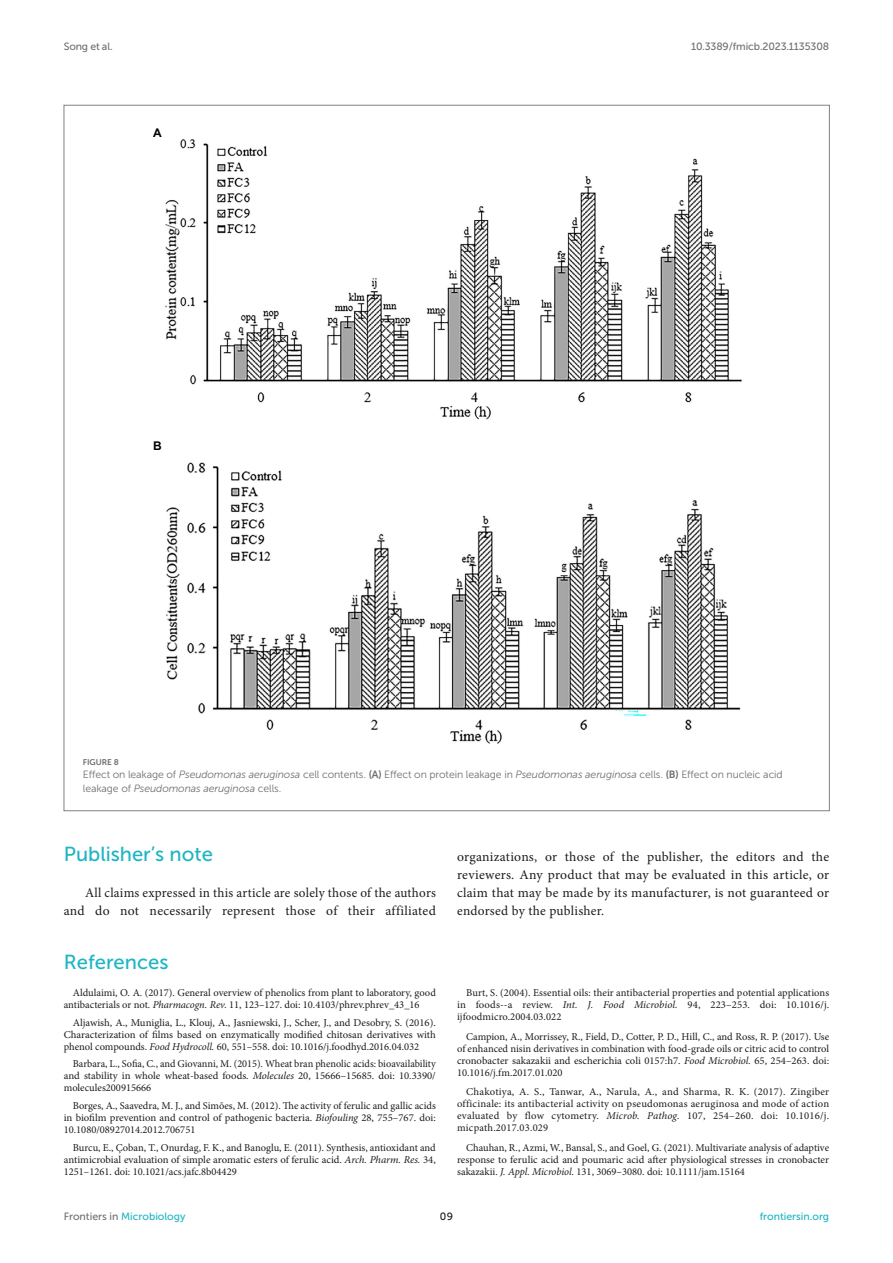
<style>
.page{position:relative;width:893px;height:1263px;background:#fff}
.page>*{position:absolute;margin:0;border:0;box-sizing:border-box;transform-origin:0 0}
.HEAD_1{font:20.25px "Museo Sans 500";color:#1db5c3}
.REF_HD{font:20.25px "Museo Sans 500";color:#1db5c3}
.TEXT_FLUSH{font:13.5px/18px "Minion Pro";letter-spacing:.02em;color:#1b1c1b;text-align:right}
.t1{font:700 12px "Arial";color:#000}
.REF{font:10.5px/12px "Minion Pro";color:#1b1c1b;text-align:justify}
.FIG_LEG{font:10.5px/13.5px "Museo Sans 300";letter-spacing:-.01em;color:#706f70}
.t2{font:10.5px "Museo Sans 500";color:#1db5c3}
.t3{font:10.5px "Museo Sans 500";letter-spacing:-.015em;color:#706f70}
.t4{font:10.5px "Museo Sans 500";color:#1b1c1b}
.FIG_HD{font:8.25px "Museo Sans 700";letter-spacing:-.01em;color:#706f70}
.s1{font-style:italic}
.s2{font-family:"Museo Sans 700"}
.s3{color:#706f70}
</style>
<div class="page">
<img style="left:165px;top:139px;width:577px;height:605px">
<p class="t3" style="left:64px;top:41px;width:50px">Song et al.</p>
<p class="t3" style="left:691px;top:41px;width:140px">10.3389/fmicb.2023.1135308</p>
<p class="t1" style="left:153px;top:124px;width:10px">A</p>
<p class="t1" style="left:153px;top:437px;width:10px">B</p>
<p class="FIG_HD" style="left:83px;top:757px;width:37px">FIGURE 8</p>
<p class="FIG_LEG" style="left:83px;top:768px;width:701px">Effect on leakage of <span class="s1">Pseudomonas aeruginosa</span> cell contents. <span class="s2">(A)</span> Effect on protein leakage in <span class="s1">Pseudomonas aeruginosa</span> cells. <span class="s2">(B)</span> Effect on nucleic acid leakage of <span class="s1">Pseudomonas aeruginosa</span> cells.</p>
<p class="HEAD_1" style="left:64px;top:843px;width:151px">Publisher’s note</p>
<p class="TEXT_FLUSH" style="left:64px;top:884px;width:374px">All claims expressed in this article are solely those of the authors and do not necessarily represent those of their affiliated</p>
<p class="REF_HD" style="left:64px;top:951px;width:106px">References</p>
<p class="REF" style="left:64px;top:987px;width:374px;text-indent:9px">Aldulaimi, O. A. (2017). General overview of phenolics from plant to laboratory, good antibacterials or not. <span class="s1">Pharmacogn. Rev.</span> 11, 123–127. doi: 10.4103/phrev.phrev_43_16</p>
<p class="REF" style="left:64px;top:1017px;width:374px;text-indent:9px">Aljawish, A., Muniglia, L., Klouj, A., Jasniewski, J., Scher, J., and Desobry, S. (2016).<br>Characterization of films based on enzymatically modified chitosan derivatives with phenol compounds. <span class="s1">Food Hydrocoll.</span> 60, 551–558. doi: 10.1016/j.foodhyd.2016.04.032</p>
<p class="REF" style="left:64px;top:1057px;width:374px;text-indent:9px">Barbara, L., Sofia, C., and Giovanni, M. (2015). Wheat bran phenolic acids: bioavailability and stability in whole wheat-based foods. <span class="s1">Molecules</span> 20, 15666–15685. doi: 10.3390/ molecules200915666</p>
<p class="REF" style="left:64px;top:1099px;width:374px;text-indent:9px">Borges, A., Saavedra, M. J., and Simões, M. (2012). The activity of ferulic and gallic acids in biofilm prevention and control of pathogenic bacteria. <span class="s1">Biofouling</span> 28, 755–767. doi:<br>10.1080/08927014.2012.706751</p>
<p class="REF" style="left:64px;top:1141px;width:374px;text-indent:9px">Burcu, E., Çoban, T., Onurdag, F. K., and Banoglu, E. (2011). Synthesis, antioxidant and antimicrobial evaluation of simple aromatic esters of ferulic acid. <span class="s1">Arch. Pharm. Res.</span> 34, 1251–1261. doi: 10.1021/acs.jafc.8b04429</p>
<p class="TEXT_FLUSH" style="left:457px;top:848px;width:374px;text-align:justify">organizations, or those of the publisher, the editors and the reviewers. Any product that may be evaluated in this article, or claim that may be made by its manufacturer, is not guaranteed or endorsed by the publisher.</p>
<p class="REF" style="left:457px;top:987px;width:374px;text-indent:9px">Burt, S. (2004). Essential oils: their antibacterial properties and potential applications in foods--a review. <span class="s1">Int. J. Food Microbiol.</span> 94, 223–253. doi: 10.1016/j. ijfoodmicro.2004.03.022</p>
<p class="REF" style="left:457px;top:1030px;width:374px;text-indent:9px">Campion, A., Morrissey, R., Field, D., Cotter, P. D., Hill, C., and Ross, R. P. (2017). Use of enhanced nisin derivatives in combination with food-grade oils or citric acid to control cronobacter sakazakii and escherichia coli 0157:h7. <span class="s1">Food Microbiol.</span> 65, 254–263. doi:<br>10.1016/j.fm.2017.01.020</p>
<p class="REF" style="left:457px;top:1086px;width:374px;text-indent:9px">Chakotiya, A. S., Tanwar, A., Narula, A., and Sharma, R. K. (2017). Zingiber officinale: its antibacterial activity on pseudomonas aeruginosa and mode of action evaluated by flow cytometry. <span class="s1">Microb. Pathog.</span> 107, 254–260. doi: 10.1016/j. micpath.2017.03.029</p>
<p class="REF" style="left:457px;top:1141px;width:374px;text-indent:9px">Chauhan, R., Azmi, W., Bansal, S., and Goel, G. (2021). Multivariate analysis of adaptive response to ferulic acid and poumaric acid after physiological stresses in cronobacter sakazakii. <span class="s1">J. Appl. Microbiol.</span> 131, 3069–3080. doi: 10.1111/jam.15164</p>
<p class="t2" style="left:64px;top:1211px;width:123px"><span class="s3">Frontiers in</span> Microbiology</p>
<p class="t4" style="left:440px;top:1211px;width:15px">09</p>
<p class="t2" style="left:760px;top:1211px;width:71px">frontiersin.org</p>
</div>
